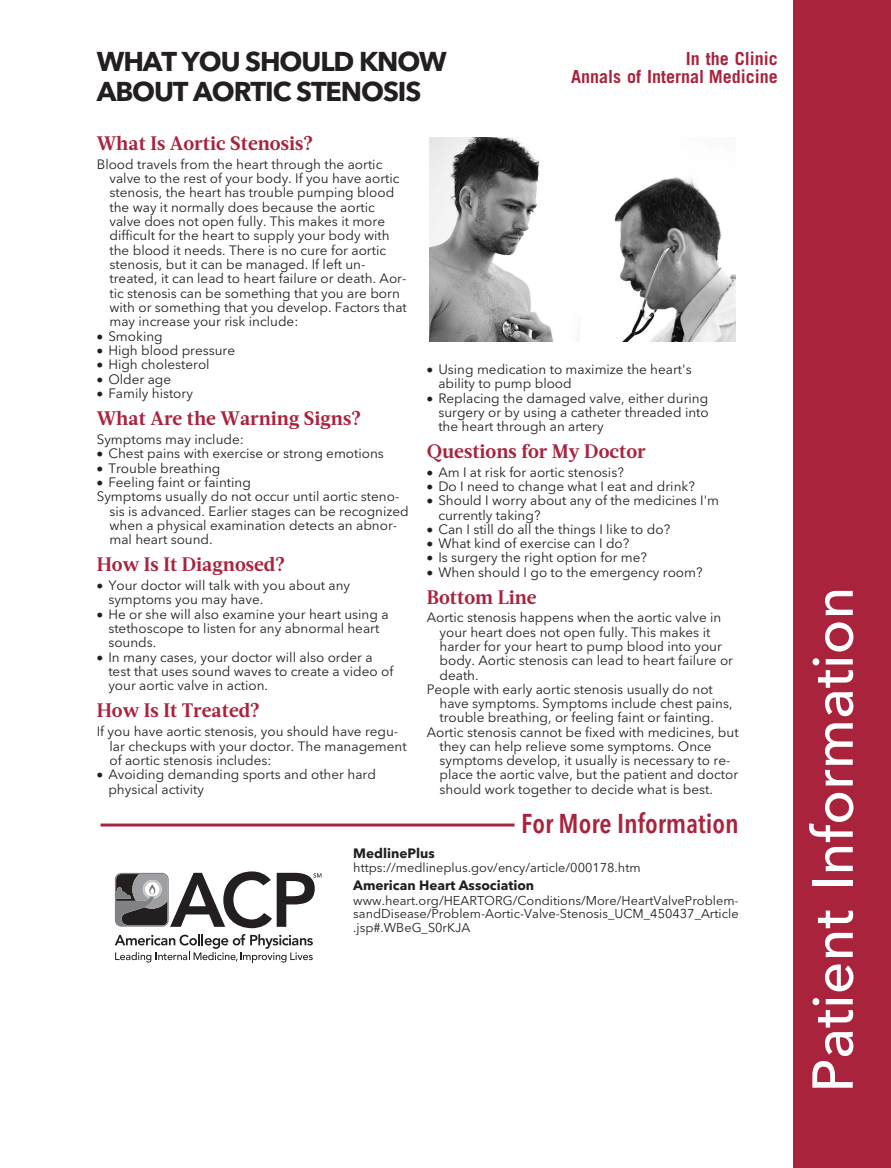
<style>
.page{position:relative;width:891px;height:1168px;background:#fff}
.page>*{position:absolute;margin:0;border:0;box-sizing:border-box;transform-origin:0 0}
.t1{font:500 57px "Avenir Next LT Pro";color:#fff}
.t2{font:700 27px/30px "Avenir Next LT Pro";letter-spacing:-.04em;color:#231f20}
.t3{font:600 condensed 27px "Avenir Next LT Pro";color:#a9233d}
.t4{font:700 19.5px "Acta";color:#a9233d}
.t5{font:700 18px/18px "Trade Gothic";color:#a9233d;text-align:right}
.t6{font:13.5px/14.2px "Avenir Next LT Pro";color:#231f20}
.t7{font:700 13.5px "Avenir Next LT Pro";color:#231f20}
.t8{font:12.75px/13.5px "Avenir Next LT Pro";color:#231f20;text-align:justify}
</style>
<div class="page">
<div style="left:793px;top:0;width:98px;height:1168px;background:#a9233d"></div>
<hr style="left:101px;top:823px;width:414px;height:3px;background:#a9233d">
<svg style="left:115px;top:934px;width:198px;height:29px"></svg>
<svg style="left:115px;top:871px;width:206px;height:57px"></svg>
<img style="left:429px;top:137px;width:306px;height:204px">
<h2 class="t2" style="left:97px;top:49px;width:352px">WHAT YOU SHOULD KNOW<br>ABOUT AORTIC STENOSIS</h2>
<h3 class="t4" style="left:97px;top:135px;width:218px">What Is Aortic Stenosis?</h3>
<p class="t6" style="left:109px;top:158px;width:299px;text-indent:-13px">Blood travels from the heart through the aortic valve to the rest of your body. If you have aortic stenosis, the heart has trouble pumping blood the way it normally does because the aortic valve does not open fully. This makes it more difficult for the heart to supply your body with the blood it needs. There is no cure for aortic stenosis, but it can be managed. If left un&shy;treated, it can lead to heart failure or death. Aor&shy;tic stenosis can be something that you are born with or something that you develop. Factors that may increase your risk include:</p>
<p class="t6" style="left:97px;top:330px;width:68px">• Smoking</p>
<p class="t6" style="left:97px;top:344px;width:140px">• High blood pressure</p>
<p class="t6" style="left:97px;top:359px;width:114px">• High cholesterol</p>
<p class="t6" style="left:97px;top:373px;width:76px">• Older age</p>
<p class="t6" style="left:97px;top:387px;width:98px">• Family history</p>
<h3 class="t4" style="left:97px;top:411px;width:266px">What Are the Warning Signs?</h3>
<p class="t6" style="left:97px;top:433px;width:149px">Symptoms may include:</p>
<p class="t6" style="left:97px;top:447px;width:289px">• Chest pains with exercise or strong emotions</p>
<p class="t6" style="left:97px;top:462px;width:125px">• Trouble breathing</p>
<p class="t6" style="left:97px;top:476px;width:156px">• Feeling faint or fainting</p>
<p class="t6" style="left:97px;top:490px;width:304px">Symptoms usually do not occur until aortic steno-</p>
<p class="t6" style="left:109px;top:505px;width:301px">sis is advanced. Earlier stages can be recognized</p>
<p class="t6" style="left:109px;top:519px;width:289px">when a physical examination detects an abnor-</p>
<p class="t6" style="left:109px;top:533px;width:105px">mal heart sound.</p>
<h3 class="t4" style="left:97px;top:557px;width:190px">How Is It Diagnosed?</h3>
<p class="t6" style="left:108px;top:579px;width:243px;text-indent:-12px">• Your doctor will talk with you about any symptoms you may have.</p>
<p class="t6" style="left:108px;top:608px;width:282px;text-indent:-12px">• He or she will also examine your heart using a stethoscope to listen for any abnormal heart sounds.</p>
<p class="t6" style="left:108px;top:651px;width:286px;text-indent:-12px">• In many cases, your doctor will also order a test that uses sound waves to create a video of your aortic valve in action.</p>
<h3 class="t4" style="left:97px;top:703px;width:165px">How Is It Treated?</h3>
<p class="t6" style="left:109px;top:725px;width:299px;text-indent:-13px">If you have aortic stenosis, you should have regu&shy;lar checkups with your doctor. The management of aortic stenosis includes:</p>
<p class="t6" style="left:108px;top:768px;width:269px;text-indent:-12px">• Avoiding demanding sports and other hard physical activity</p>
<h3 class="t5" style="left:571px;top:51px;width:208px">In the Clinic<br>Annals of Internal Medicine</h3>
<p class="t6" style="left:438px;top:363px;width:255px;text-indent:-12px">• Using medication to maximize the heart's ability to pump blood</p>
<p class="t6" style="left:438px;top:392px;width:272px;text-align:justify;text-indent:-12px">• Replacing the damaged valve, either during surgery or by using a catheter threaded into the heart through an artery</p>
<h3 class="t4" style="left:427px;top:444px;width:221px">Questions for My Doctor</h3>
<p class="t6" style="left:427px;top:466px;width:199px">• Am I at risk for aortic stenosis?</p>
<p class="t6" style="left:427px;top:480px;width:270px">• Do I need to change what I eat and drink?</p>
<p class="t6" style="left:438px;top:495px;width:282px;text-indent:-12px">• Should I worry about any of the medicines I'm currently taking?</p>
<p class="t6" style="left:427px;top:523px;width:245px">• Can I still do all the things I like to do?</p>
<p class="t6" style="left:427px;top:538px;width:204px">• What kind of exercise can I do?</p>
<p class="t6" style="left:427px;top:552px;width:222px">• Is surgery the right option for me?</p>
<p class="t6" style="left:427px;top:566px;width:277px">• When should I go to the emergency room?</p>
<h3 class="t4" style="left:427px;top:589px;width:111px">Bottom Line</h3>
<p class="t6" style="left:427px;top:612px;width:296px">Aortic stenosis happens when the aortic valve in</p>
<p class="t6" style="left:439px;top:626px;width:272px">your heart does not open fully. This makes it</p>
<p class="t6" style="left:439px;top:640px;width:284px">harder for your heart to pump blood into your</p>
<p class="t6" style="left:439px;top:654px;width:295px">body. Aortic stenosis can lead to heart failure or</p>
<p class="t6" style="left:439px;top:669px;width:41px">death.</p>
<p class="t6" style="left:427px;top:683px;width:288px">People with early aortic stenosis usually do not</p>
<p class="t6" style="left:439px;top:697px;width:295px">have symptoms. Symptoms include chest pains,</p>
<p class="t6" style="left:439px;top:712px;width:276px">trouble breathing, or feeling faint or fainting.</p>
<p class="t6" style="left:427px;top:726px;width:313px">Aortic stenosis cannot be fixed with medicines, but</p>
<p class="t6" style="left:439px;top:740px;width:274px">they can help relieve some symptoms. Once</p>
<p class="t6" style="left:439px;top:754px;width:292px">symptoms develop, it usually is necessary to re-</p>
<p class="t6" style="left:439px;top:769px;width:300px">place the aortic valve, but the patient and doctor</p>
<p class="t6" style="left:439px;top:783px;width:275px">should work together to decide what is best.</p>
<h2 class="t3" style="left:521px;top:812px;width:219px">For More Information</h2>
<p class="t7" style="left:353px;top:848px;width:83px">MedlinePlus</p>
<p class="t8" style="left:353px;top:862px;width:289px">https://medlineplus.gov/ency/article/000178.htm</p>
<p class="t7" style="left:353px;top:880px;width:182px">American Heart Association</p>
<p class="t8" style="left:353px;top:894px;width:387px">www.heart.org/HEARTORG/Conditions/More/HeartValveProblem&shy;sandDisease/Problem-Aortic-Valve-Stenosis_UCM_450437_Article .jsp#.WBeG_S0rKJA</p>
<h1 class="t1" style="left:810px;top:1092px;width:508px;rotate:-90deg">Patient Information</h1>
</div>
